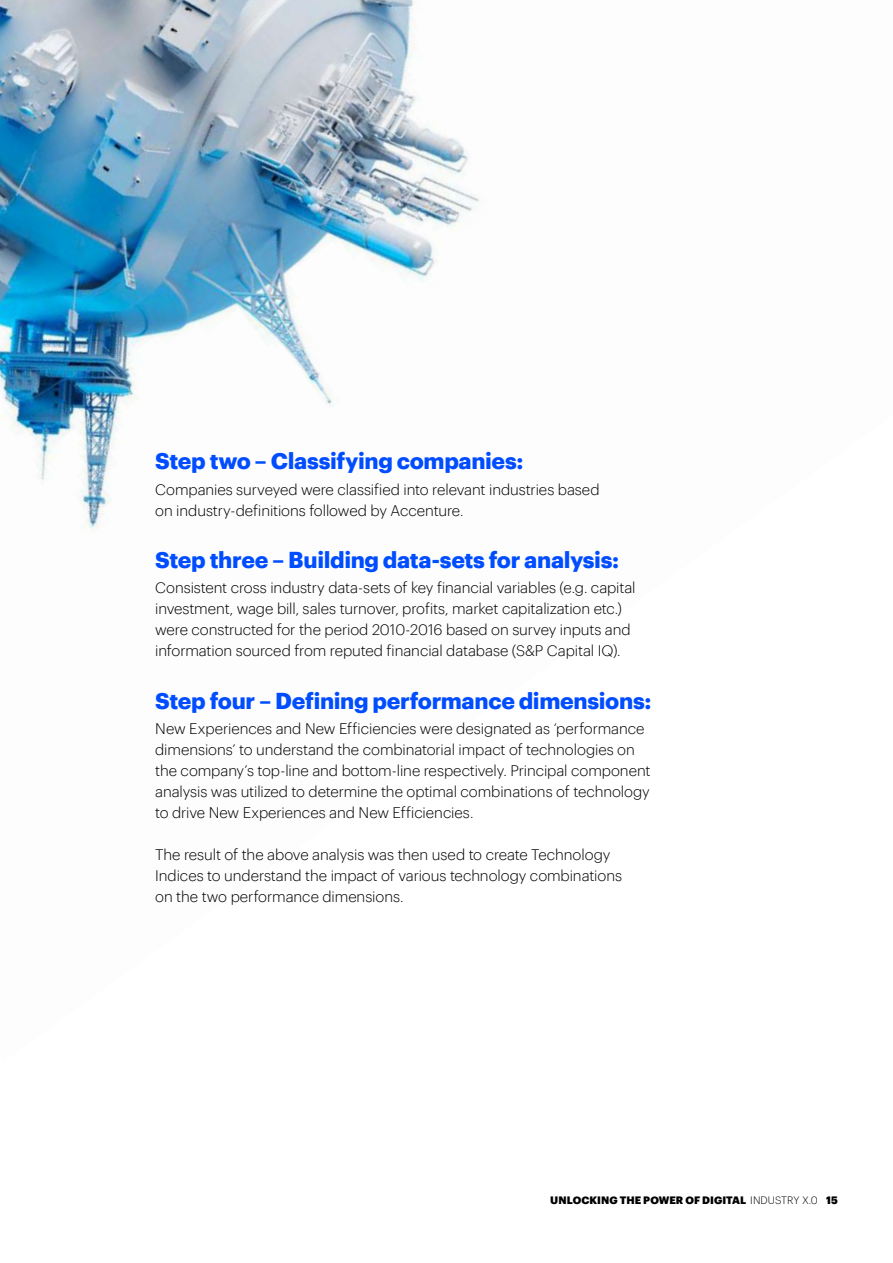
<style>
.page{position:relative;width:893px;height:1263px;background:#fff}
.page>*{position:absolute;margin:0;border:0;box-sizing:border-box;transform-origin:0 0}
.t1{font:700 22.5px "Graphik";letter-spacing:-.015em;color:#004dff}
.t2{font:300 15px/21px "Graphik";letter-spacing:-.01em;color:#000}
.t3{font:900 10.5px "Graphik";letter-spacing:.005em;color:#000}
.s1{font-weight:300}
</style>
<div class="page">
<img style="left:0;top:0;width:479px;height:531px">
<h1 class="t1" style="left:155px;top:444px;width:370px">Step two – Classifying companies:</h1>
<p class="t2" style="left:155px;top:477px;width:446px">Companies surveyed were classified into relevant industries based on industry-definitions followed by Accenture.</p>
<h1 class="t1" style="left:155px;top:542px;width:465px">Step three – Building data-sets for analysis:</h1>
<p class="t2" style="left:155px;top:576px;width:482px">Consistent cross industry data-sets of key financial variables (e.g. capital investment, wage bill, sales turnover, profits, market capitalization etc.) were constructed for the period 2010-2016 based on survey inputs and information sourced from reputed financial database (S&amp;P Capital IQ).</p>
<h1 class="t1" style="left:155px;top:683px;width:498px">Step four – Defining performance dimensions:</h1>
<p class="t2" style="left:155px;top:717px;width:497px">New Experiences and New Efficiencies were designated as ‘performance dimensions’ to understand the combinatorial impact of technologies on the company’s top-line and bottom-line respectively. Principal component analysis was utilized to determine the optimal combinations of technology to drive New Experiences and New Efficiencies.</p>
<p class="t2" style="left:155px;top:843px;width:468px">The result of the above analysis was then used to create Technology<br>Indices to understand the impact of various technology combinations on the two performance dimensions.</p>
<p class="t3" style="left:550px;top:1191px;width:289px">UNLOCKING THE POWER OF DIGITAL <span class="s1">INDUSTRY X.0</span> 15</p>
</div>
